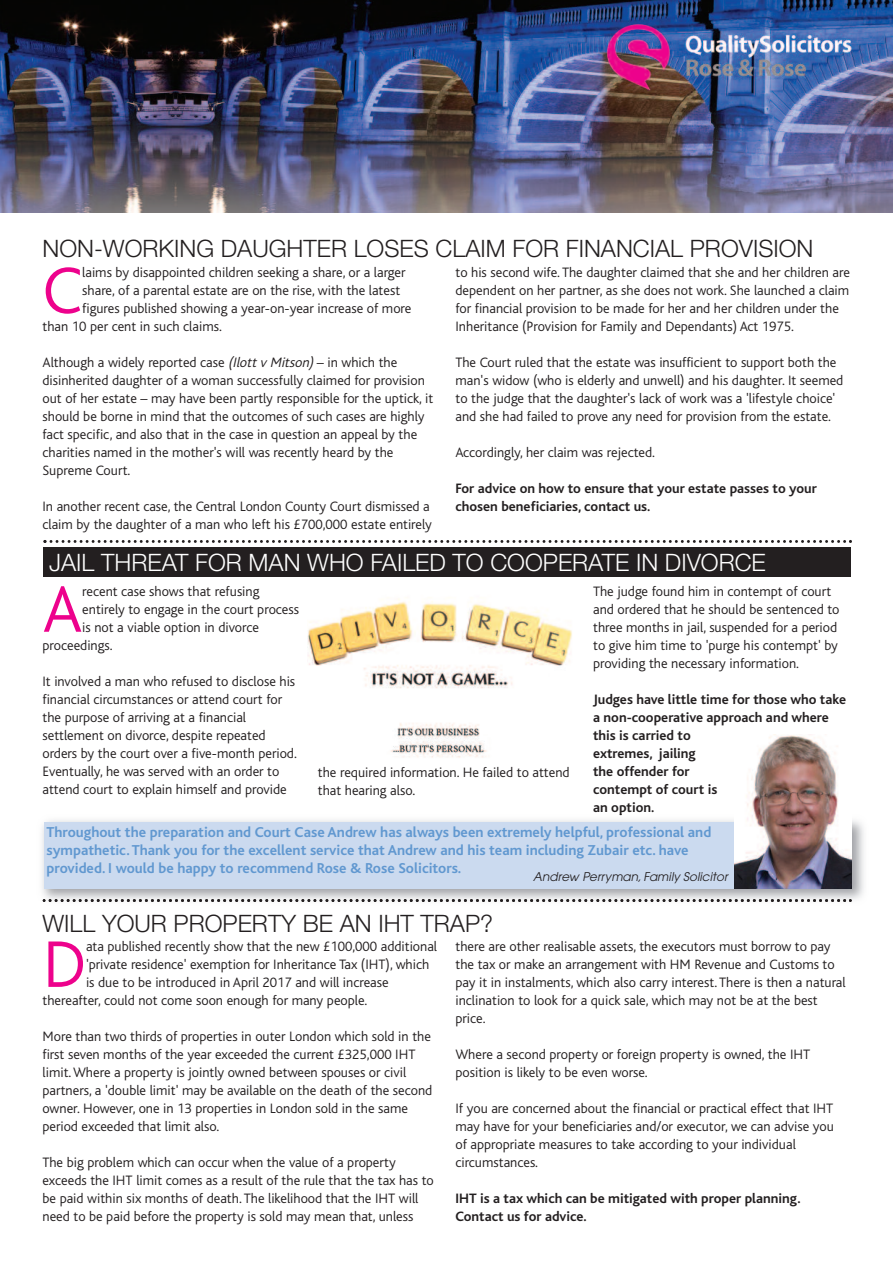
<style>
.page{position:relative;width:893px;height:1263px;background:#fff}
.page>*{position:absolute;margin:0;border:0;box-sizing:border-box;transform-origin:0 0}
.t1{font:300 68.85px "Bliss";color:#ed028c}
.t2{font:300 24px "Helvetica Neue";color:#231f20}
.t3{font:300 24px "Helvetica Neue";color:#fff}
.t4{font:700 15px/18px "Bliss";color:#6198d0}
.t5{font:300 14.25px/18px "Bliss";color:#231f20}
.t6{font:700 14.25px/18px "Bliss";color:#231f20}
.t7{font:italic 12px "Avant Garde";letter-spacing:.005em;color:#231f20}
.s1{font-style:italic}
</style>
<div class="page">
<svg style="left:43px;top:540px;width:809px;height:3px"></svg>
<div style="left:43px;top:547px;width:807px;height:30px;background:#231f20"></div>
<img style="left:308px;top:598px;width:264px;height:160px">
<img style="left:0;top:0;width:893px;height:212px">
<img style="left:43px;top:899px;width:809px;height:3px">
<div style="left:44px;top:822px;width:807px;height:66px;background:#cbdaef"></div>
<img style="left:735px;top:735px;width:116px;height:154px">
<h2 class="t2" style="left:43px;top:229px;width:772px">NON-WORKING DAUGHTER LOSES CLAIM FOR FINANCIAL PROVISION</h2>
<h1 class="t1" style="left:43px;top:268px;width:42px">C</h1>
<p class="t5" style="left:82px;top:265px;width:325px">laims by disappointed children seeking a share, or a larger</p>
<p class="t5" style="left:82px;top:283px;width:319px">share, of a parental estate are on the rise, with the latest</p>
<p class="t5" style="left:82px;top:301px;width:331px">figures published showing a year-on-year increase of more</p>
<p class="t5" style="left:43px;top:319px;width:181px">than 10 per cent in such claims.</p>
<p class="t5" style="left:43px;top:355px;width:392px">Although a widely reported case <span class="s1">(IlottvMitson)</span>– in which the disinherited daughter of a woman successfully claimed for provision out of her estate – may have been partly responsible for the uptick, it should be borne in mind that the outcomes of such cases are highly fact specific, and also that in the case in question an appeal by the charities named in the mother's will was recently heard by the Supreme Court.</p>
<p class="t5" style="left:43px;top:499px;width:391px">In another recent case, the Central London County Court dismissed a claim by the daughter of a man who left his £700,000 estate entirely</p>
<p class="t5" style="left:455px;top:265px;width:396px">to his second wife. The daughter claimed that she and her children are dependent on her partner, as she does not work. She launched a claim for financial provision to be made for her and her children under the Inheritance (Provision for Family and Dependants) Act 1975.</p>
<p class="t5" style="left:455px;top:355px;width:389px">The Court ruled that the estate was insufficient to support both the man's widow (who is elderly and unwell) and his daughter. It seemed to the judge that the daughter's lack of work was a 'lifestyle choice' and she had failed to prove any need for provision from the estate.</p>
<p class="t5" style="left:455px;top:445px;width:201px">Accordingly, her claim was rejected.</p>
<p class="t6" style="left:455px;top:481px;width:363px">For advice on how to ensure that your estate passes to your chosen beneficiaries, contact us.</p>
<h2 class="t3" style="left:49px;top:543px;width:718px">JAIL THREAT FOR MAN WHO FAILED TO COOPERATE IN DIVORCE</h2>
<h1 class="t1" style="left:43px;top:586px;width:41px">A</h1>
<p class="t5" style="left:82px;top:583px;width:179px">recent case shows that refusing</p>
<p class="t5" style="left:82px;top:601px;width:218px">entirely to engage in the court process</p>
<p class="t5" style="left:82px;top:619px;width:178px">is not a viable option in divorce</p>
<p class="t5" style="left:43px;top:637px;width:72px">proceedings.</p>
<p class="t5" style="left:43px;top:673px;width:256px">It involved a man who refused to disclose his financial circumstances or attend court for the purpose of arriving at a financial settlement on divorce, despite repeated orders by the court over a five-month period.<br>Eventually, he was served with an order to attend court to explain himself and provide</p>
<p class="t5" style="left:318px;top:764px;width:253px">the required information. He failed to attend that hearing also.</p>
<p class="t5" style="left:593px;top:583px;width:248px">The judge found him in contempt of court and ordered that he should be sentenced to three months in jail, suspended for a period to give him time to 'purge his contempt' by providing the necessary information.</p>
<p class="t6" style="left:593px;top:692px;width:255px">Judges have little time for those who take a non-cooperative approach and where this is carried to<br>extremes, jailing<br>the offender for<br>contempt of court is<br>an option.</p>
<p class="t4" style="left:47px;top:825px;width:666px">Throughout the preparation and Court Case Andrew has always been extremely helpful, professional and sympathetic.Thank you for the excellent service that Andrew and his team including Zubair etc. have provided. I would be happy to recommend Rose &amp; Rose Solicitors.</p>
<p class="t7" style="left:533px;top:872px;width:196px">Andrew Perryman, Family Solicitor</p>
<h2 class="t2" style="left:43px;top:904px;width:452px">WILL YOUR PROPERTY BE AN IHT TRAP?</h2>
<h1 class="t1" style="left:43px;top:941px;width:45px">D</h1>
<p class="t5" style="left:86px;top:938px;width:353px">ata published recently show that the new £100,000 additional</p>
<p class="t5" style="left:86px;top:956px;width:345px">'private residence' exemption for Inheritance Tax (IHT), which</p>
<p class="t5" style="left:86px;top:974px;width:304px">is due to be introduced in April 2017 and will increase</p>
<p class="t5" style="left:43px;top:992px;width:326px">thereafter, could not come soon enough for many people.</p>
<p class="t5" style="left:43px;top:1028px;width:391px">More than two thirds of properties in outer London which sold in the first seven months of the year exceeded the current £325,000 IHT limit.Where a property is jointly owned between spouses or civil partners, a 'double limit' may be available on the death of the second owner. However, one in 13 properties in London sold in the same period exceeded that limit also.</p>
<p class="t5" style="left:43px;top:1154px;width:393px">The big problem which can occur when the value of a property exceeds the IHT limit comes as a result of the rule that the tax has to be paid within six months of death. The likelihood that the IHT will need to be paid before the property is sold may mean that, unless</p>
<p class="t5" style="left:455px;top:938px;width:392px">there are other realisable assets, the executors must borrow to pay the tax or make an arrangement with HM Revenue and Customs to pay it in instalments, which also carry interest. There is then a natural inclination to look for a quick sale, which may not be at the best price.</p>
<p class="t5" style="left:455px;top:1046px;width:356px">Where a second property or foreign property is owned, the IHT position is likely to be even worse.</p>
<p class="t5" style="left:455px;top:1100px;width:380px">If you are concerned about the financial or practical effect that IHT may have for your beneficiaries and/or executor, we can advise you of appropriate measures to take according to your individual circumstances.</p>
<p class="t6" style="left:455px;top:1191px;width:347px">IHT is a tax which can be mitigated with proper planning.<br>Contact us for advice.</p>
</div>
